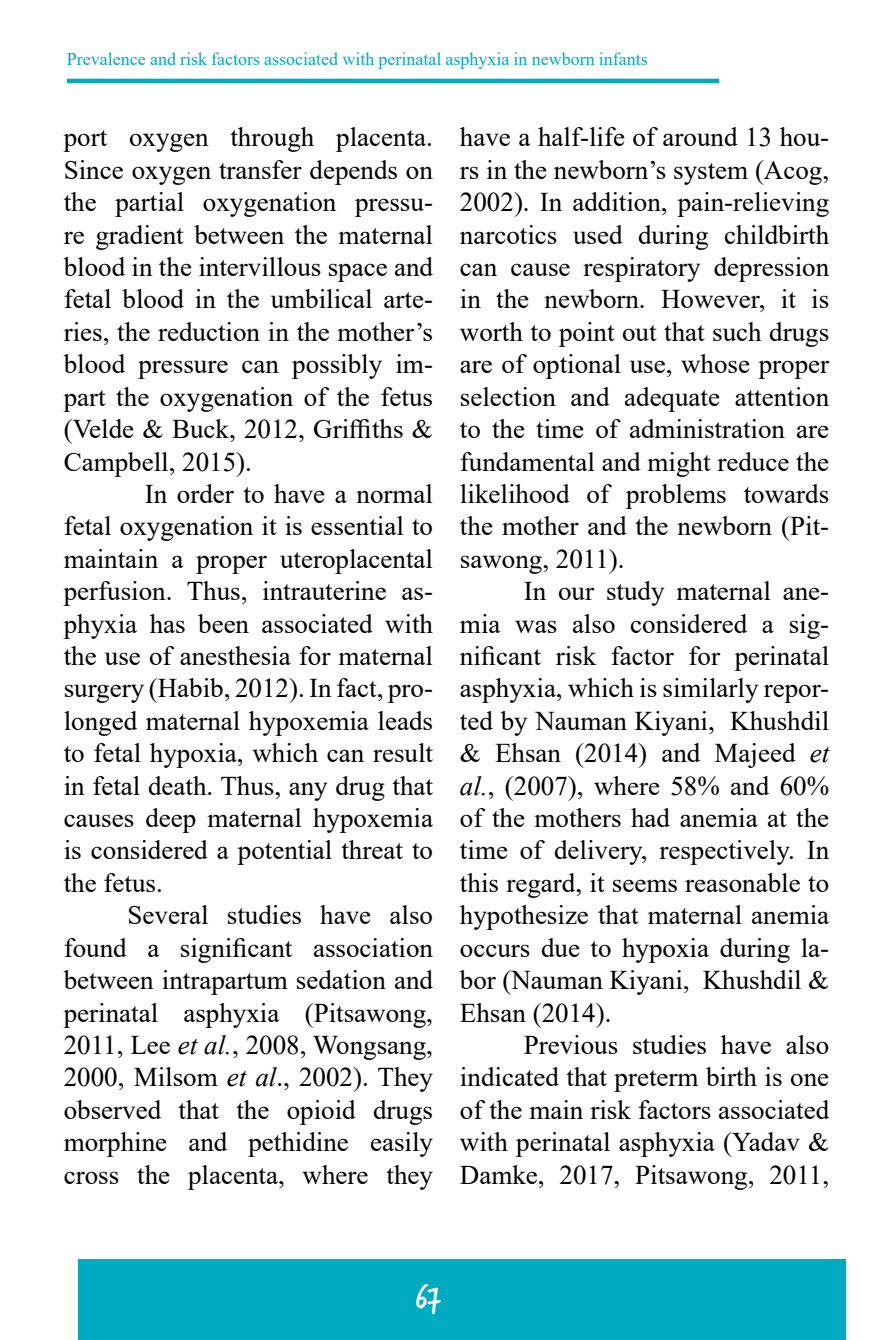
<style>
.page{position:relative;width:893px;height:1340px;background:#fff}
.page>*{position:absolute;margin:0;border:0;box-sizing:border-box;transform-origin:0 0}
.t1{font:36px "Trash Hand";color:#fff}
.t2{font:27px/32.4px "Times New Roman";color:#000;text-align:justify}
.t3{font:18px "Times New Roman";color:#00aac1}
.s1{font-style:italic}
</style>
<div class="page">
<div style="left:79px;top:1258px;width:767px;height:81px;background:#00abc1"></div>
<hr style="left:67px;top:79px;width:652px;height:4px;background:#00abc2">
<p class="t3" style="left:67px;top:47px;width:582px">Prevalence and risk factors associated with perinatal asphyxia in newborn infants</p>
<p class="t2" style="left:64px;top:120px;width:371px">port oxygen through placenta.<br>Since oxygen transfer depends on the partial oxygenation pressu&shy;re gradient between the maternal blood in the intervillous space and fetal blood in the umbilical arte&shy;ries, the reduction in the mother’s blood pressure can possibly im&shy;part the oxygenation of the fetus (Velde &amp; Buck, 2012, Griffiths &amp; Campbell, 2015).</p>
<p class="t2" style="left:64px;top:477px;width:371px;text-indent:81px">In order to have a normal fetal oxygenation it is essential to maintain a proper uteroplacental perfusion. Thus, intrauterine as&shy;phyxia has been associated with the use of anesthesia for maternal surgery (Habib, 2012). In fact, pro&shy;longed maternal hypoxemia leads to fetal hypoxia, which can result in fetal death. Thus, any drug that causes deep maternal hypoxemia is considered a potential threat to the fetus.</p>
<p class="t2" style="left:64px;top:898px;width:371px;text-indent:64px">Several studies have also found a significant association between intrapartum sedation and perinatal asphyxia (Pitsawong, 2011, Lee <span class="s1">et al.</span>, 2008, Wongsang, 2000, Milsom <span class="s1">et al</span>., 2002). They observed that the opioid drugs morphine and pethidine easily cross the placenta, where they</p>
<p class="t2" style="left:460px;top:120px;width:371px">have a half-life of around 13 hou&shy;rs in the newborn’s system (Acog, 2002). In addition, pain-relieving narcotics used during childbirth can cause respiratory depression in the newborn. However, it is worth to point out that such drugs are of optional use, whose proper selection and adequate attention to the time of administration are fundamental and might reduce the likelihood of problems towards the mother and the newborn (Pit&shy;sawong, 2011).</p>
<p class="t2" style="left:460px;top:574px;width:371px;text-indent:64px">In our study maternal ane&shy;mia was also considered a sig&shy;nificant risk factor for perinatal asphyxia, which is similarly repor&shy;ted by Nauman Kiyani, Khushdil &amp; Ehsan (2014) and Majeed <span class="s1">et al.</span>, (2007), where 58% and 60% of the mothers had anemia at the time of delivery, respectively. In this regard, it seems reasonable to hypothesize that maternal anemia occurs due to hypoxia during la&shy;bor (Nauman Kiyani, Khushdil &amp; Ehsan (2014).</p>
<p class="t2" style="left:460px;top:1027px;width:371px;text-indent:64px">Previous studies have also indicated that preterm birth is one of the main risk factors associated with perinatal asphyxia (Yadav &amp; Damke, 2017, Pitsawong, 2011,</p>
<h1 class="t1" style="left:416px;top:1280px;width:26px">67</h1>
</div>
